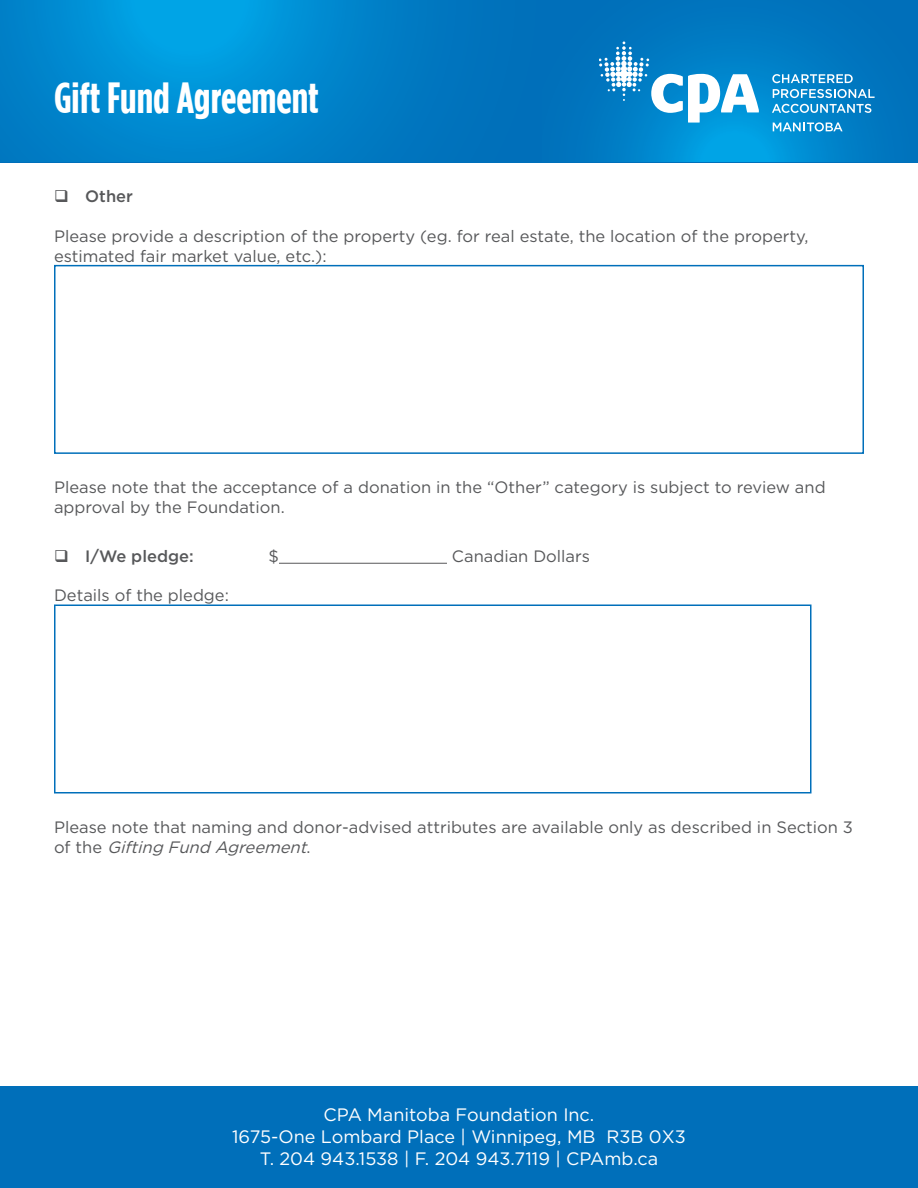
<style>
.page{position:relative;width:918px;height:1188px;background:#fff}
.page>*{position:absolute;margin:0;border:0;box-sizing:border-box;transform-origin:0 0}
.t1{font:700 43.5px "Gotham Condensed";color:#fff}
.t2{font:18px "Gotham";color:#fff}
.t3{font:16.5px/19.8px "Gotham";color:#57585a}
.t4{font:500 16.5px "Gotham";color:#57585a}
.s1{font-style:italic}
</style>
<div class="page">
<div style="left:0;top:1087px;width:918px;height:101px;background:#006fba"></div>
<svg style="left:0;top:0;width:542px;height:162px;background:#0084cb"></svg>
<svg style="left:542px;top:0;width:376px;height:162px;background:#007ac3"></svg>
<svg style="left:772px;top:74px;width:81px;height:9px"></svg>
<svg style="left:773px;top:89px;width:102px;height:9px"></svg>
<svg style="left:772px;top:104px;width:99px;height:9px"></svg>
<svg style="left:599px;top:41px;width:160px;height:82px"></svg>
<svg style="left:773px;top:122px;width:70px;height:10px"></svg>
<hr style="left:279px;top:563px;width:168px;height:1px;background:#57585a">
<div style="left:54px;top:265px;width:810px;height:189px;border:2px solid #006fba"></div>
<div style="left:54px;top:604px;width:758px;height:190px;border:2px solid #006fba"></div>
<p class="t1" style="left:54px;top:74px;width:266px">Gift Fund Agreement</p>
<p class="t4" style="left:54px;top:186px;width:81px">❑ Other</p>
<p class="t3" style="left:54px;top:226px;width:756px">Please provide a description of the property (eg. for real estate, the location of the property, estimated fair market value, etc.):</p>
<p class="t3" style="left:54px;top:477px;width:773px">Please note that the acceptance of a donation in the “Other” category is subject to review and approval by the Foundation.</p>
<p class="t4" style="left:54px;top:545px;width:141px">❑ I/We pledge:</p>
<p class="t3" style="left:268px;top:546px;width:12px">$</p>
<p class="t3" style="left:452px;top:546px;width:140px">Canadian Dollars</p>
<p class="t3" style="left:54px;top:585px;width:176px">Details of the pledge:</p>
<p class="t3" style="left:54px;top:817px;width:801px">Please note that naming and donor-advised attributes are available only as described in Section 3 o f t h e <span class="s1">Gifting Fund Agreement</span>.</p>
<p class="t2" style="left:324px;top:1104px;width:272px">CPA Manitoba Foundation Inc.</p>
<p class="t2" style="left:232px;top:1125px;width:455px">1675-One Lombard Place | Winnipeg, MB R3B 0X3</p>
<p class="t2" style="left:260px;top:1147px;width:400px">T. 204 943.1538 | F. 204 943.7119 | CPAmb.ca</p>
</div>
